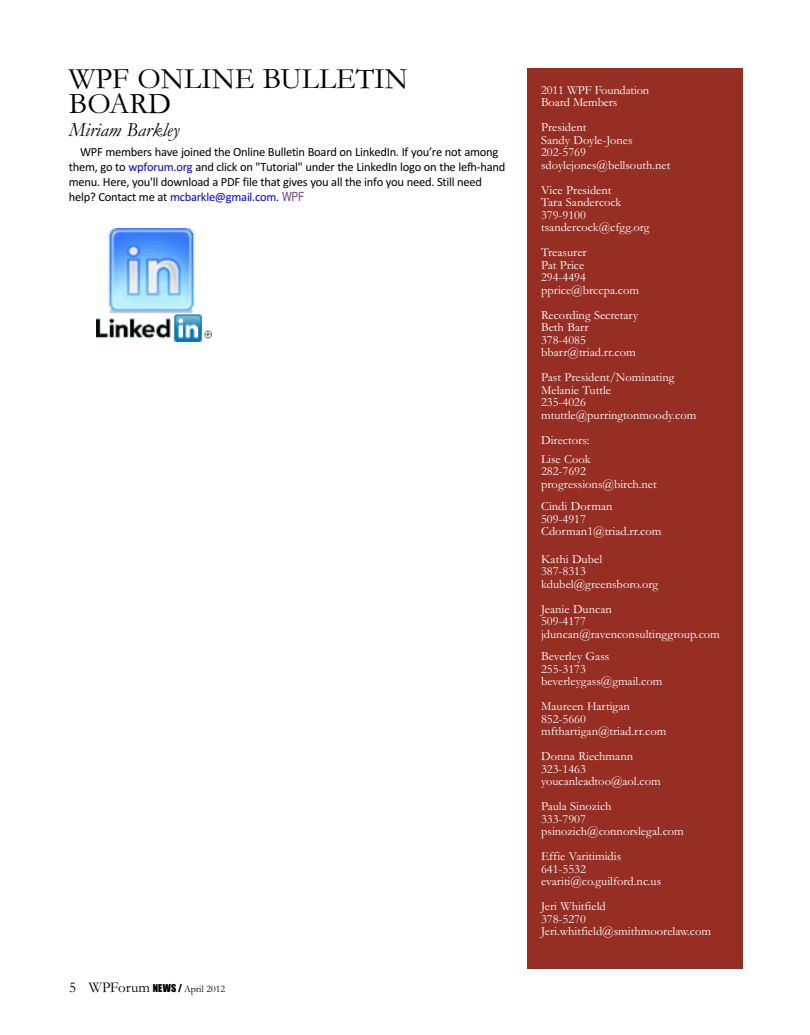
<style>
.page{position:relative;width:810px;height:1035px;background:#fff}
.page>*{position:absolute;margin:0;border:0;box-sizing:border-box;transform-origin:0 0}
.t1{font:30px/25px "Garamond";color:#000}
.t2{font:italic 20px "Garamond";color:#000}
.t3{font:12.5px/12.5px "Garamond";color:#fff}
.t4{font:12.5px/15px "Calibri";letter-spacing:-.02em;color:#000}
.t5{font:10px "Garamond";color:#000}
.s1{color:#00f}
.s2{font-family:"Helvetica CY Plain";color:#793e7e}
.s3{font-size:15px}
.s4{font-family:"Impact"}
</style>
<div class="page">
<div style="left:527px;top:69px;width:215px;height:900px;background:#972e24"></div>
<img style="left:97px;top:228px;width:115px;height:114px">
<h1 class="t1" style="left:69px;top:66px;width:341px">WPF ONLINE BULLETIN<br>BOARD</h1>
<h2 class="t2" style="left:69px;top:118px;width:112px">Miriam Barkley</h2>
<p class="t4" style="left:69px;top:144px;width:438px;text-indent:11px">WPF members have joined the Online Bulletin Board on LinkedIn. If you’re not among them, go to <span class="s1">wpforum.org</span> and click on "Tutorial" under the LinkedIn logo on the lefh-hand menu. Here, you'll download a PDF file that gives you all the info you need. Still need help? Contact me at <span class="s1">mcbarkle@gmail.com</span>. <span class="s2">WPF</span></p>
<p class="t5" style="left:69px;top:983px;width:158px"><span class="s3">5 WPForum</span> <span class="s4">NEWS /</span> April 2012</p>
<p class="t3" style="left:541px;top:83px;width:110px">2011 WPF Foundation<br>Board Members</p>
<p class="t3" style="left:541px;top:121px;width:131px">President<br>Sandy Doyle-Jones<br>202-5769 sdoylejones@bellsouth.net</p>
<p class="t3" style="left:541px;top:183px;width:110px">Vice President<br>Tara Sandercock<br>379-9100 tsandercock@cfgg.org</p>
<p class="t3" style="left:541px;top:246px;width:99px">Treasurer<br>Pat Price<br>294-4494 pprice@brccpa.com</p>
<p class="t3" style="left:541px;top:308px;width:99px">Recording Secretary<br>Beth Barr<br>378-4085 bbarr@triad.rr.com</p>
<p class="t3" style="left:541px;top:371px;width:157px">Past President/Nominating<br>Melanie Tuttle<br>235-4026 mtuttle@purringtonmoody.com</p>
<p class="t3" style="left:541px;top:430px;width:51px;line-height:18.8px">Directors:<br>Lise Cook</p>
<p class="t3" style="left:541px;top:465px;width:117px">282-7692 progressions@birch.net</p>
<p class="t3" style="left:541px;top:500px;width:122px">Cindi Dorman<br>509-4917<br>Cdorman1@triad.rr.com</p>
<p class="t3" style="left:541px;top:552px;width:119px">Kathi Dubel<br>387-8313 kdubel@greensboro.org</p>
<p class="t3" style="left:541px;top:602px;width:180px">Jeanie Duncan<br>509-4177 jduncan@ravenconsultinggroup.com</p>
<p class="t3" style="left:541px;top:650px;width:123px">Beverley Gass<br>255-3173 beverleygass@gmail.com</p>
<p class="t3" style="left:541px;top:700px;width:127px">Maureen Hartigan<br>852-5660 mfthartigan@triad.rr.com</p>
<p class="t3" style="left:541px;top:750px;width:121px">Donna Riechmann<br>323-1463 youcanleadtoo@aol.com</p>
<p class="t3" style="left:541px;top:800px;width:144px">Paula Sinozich<br>333-7907 psinozich@connorslegal.com</p>
<p class="t3" style="left:541px;top:850px;width:122px">Effie Varitimidis<br>641-5532 evariti@co.guilford.nc.us</p>
<p class="t3" style="left:541px;top:900px;width:172px">Jeri Whitfield<br>378-5270<br>Jeri.whitfield@smithmoorelaw.com</p>
</div>
